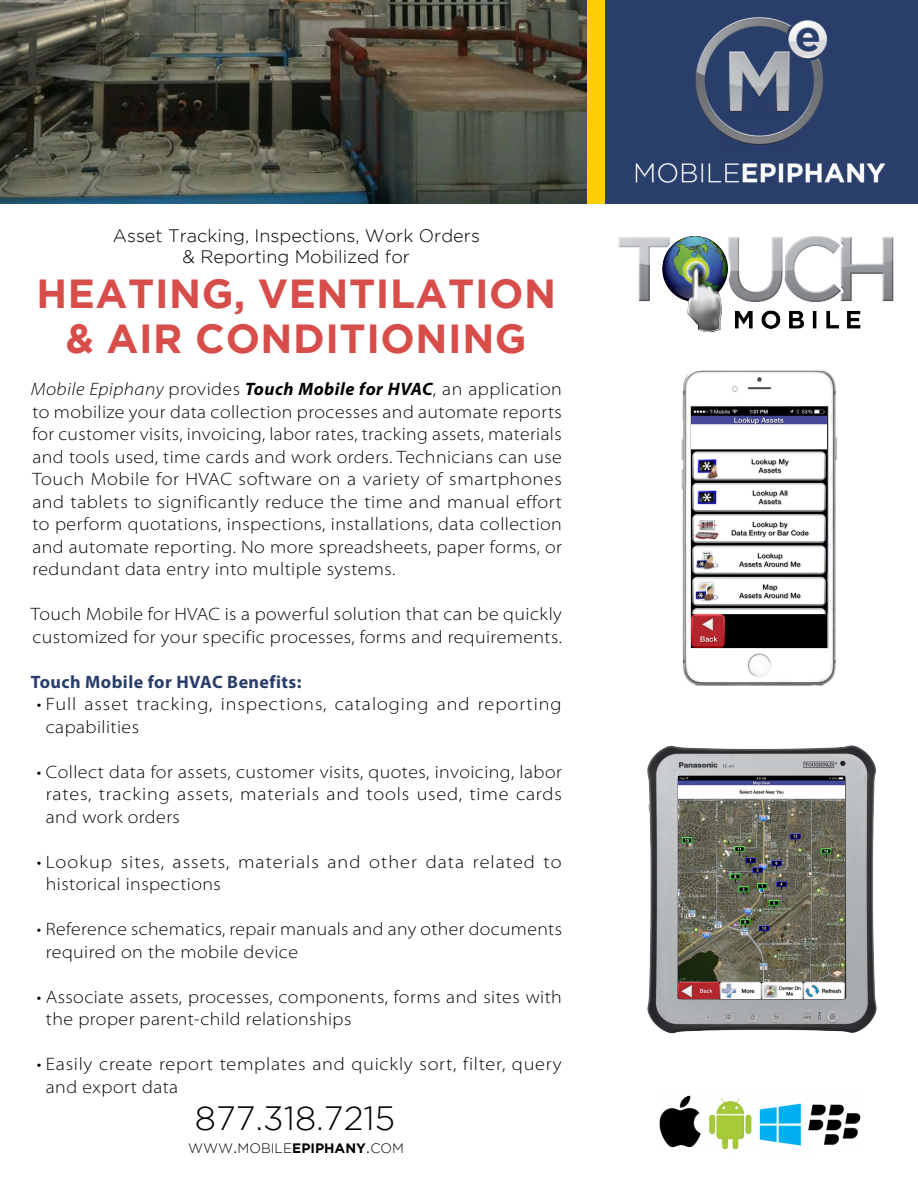
<style>
.page{position:relative;width:918px;height:1188px;background:#fff}
.page>*{position:absolute;margin:0;border:0;box-sizing:border-box;transform-origin:0 0}
.t1{font:700 40.5px/45px "Gotham";letter-spacing:.015em;color:#d74d4a;text-align:center}
.t2{font:300 33.6px "Gotham";color:#000101}
.t3{font:300 semi-expanded 18px/22.5px "Myriad Pro";letter-spacing:.025em;color:#000}
.t4{font:300 semi-expanded 18px/22.5px "Myriad Pro";letter-spacing:.055em;color:#000}
.t5{font:300 semi-expanded 18px/22.5px "Myriad Pro";letter-spacing:.05em;color:#000}
.t6{font:300 18px/21.6px "Gotham";color:#000;text-align:center}
.t7{font:700 18px "Myriad Pro";letter-spacing:.025em;color:#2a3e6b}
.t8{font:300 13.65px "Gotham";color:#000101}
.s1{font-style:italic}
.s2{font-weight:700;font-style:italic;font-stretch:normal}
.s3{font-size:19.5px}
.s4{font-weight:700}
</style>
<div class="page">
<div style="left:605px;top:0;width:313px;height:203px;background:#2a3e6b"></div>
<div style="left:587px;top:0;width:18px;height:203px;background:#ffcd03"></div>
<img style="left:0;top:0;width:587px;height:203px">
<img style="left:635px;top:17px;width:251px;height:166px">
<img style="left:659px;top:1095px;width:202px;height:55px">
<img style="left:681px;top:370px;width:157px;height:316px">
<img style="left:691px;top:407px;width:136px;height:240px">
<img style="left:647px;top:745px;width:230px;height:289px">
<img style="left:678px;top:777px;width:167px;height:221px">
<img style="left:618px;top:236px;width:276px;height:97px">
<p class="t6" style="left:113px;top:224px;width:369px">Asset Tracking, Inspections, Work Orders &amp; Reporting Mobilized for</p>
<h1 class="t1" style="left:37px;top:270px;width:521px">HEATING, VENTILATION &amp; AIR CONDITIONING</h1>
<p class="t3" style="left:31px;top:378px;width:533px;text-align:justify"><span class="s1">Mobile Epiphany</span> provides <span class="s2">Touch Mobile for HVAC</span>, an application to mobilize your data collection processes and automate reports for customer visits, invoicing, labor rates, tracking assets, materials and tools used, time cards and work orders. Technicians can use Touch Mobile for HVAC software on a variety of smartphones and tablets to significantly reduce the time and manual effort to perform quotations, inspections, installations, data collection and automate reporting. No more spreadsheets, paper forms, or redundant data entry into multiple systems.</p>
<p class="t3" style="left:31px;top:603px;width:533px">Touch Mobile for HVAC is a powerful solution that can be quickly customized for your specific processes, forms and requirements.</p>
<p class="t7" style="left:31px;top:670px;width:272px">Touch Mobile for HVAC Benefits:</p>
<p class="t5" style="left:46px;top:693px;width:517px;text-indent:-9px">• Full asset tracking, inspections, cataloging and reporting capabilities</p>
<p class="t3" style="left:46px;top:761px;width:517px;text-align:justify;text-indent:-9px">• Collect data for assets, customer visits, quotes, invoicing, labor rates, tracking assets, materials and tools used, time cards and work orders</p>
<p class="t4" style="left:46px;top:851px;width:517px;text-indent:-9px">• Lookup sites, assets, materials and other data related to historical inspections</p>
<p class="t3" style="left:46px;top:918px;width:518px;text-indent:-9px">• Reference schematics, repair manuals and any other documents required on the mobile device</p>
<p class="t3" style="left:46px;top:986px;width:518px;text-indent:-9px">• Associate assets, processes, components, forms and sites with the proper parent-child relationships</p>
<p class="t3" style="left:46px;top:1053px;width:517px;text-indent:-9px">• Easily create report templates and quickly sort, filter, query and export data</p>
<h2 class="t2" style="left:195px;top:1100px;width:202px">877.318.7215</h2>
<p class="t8" style="left:188px;top:1141px;width:217px">WWW<span class="s3">.</span>MOBILE<span class="s4">EPIPHANY</span><span class="s3">.</span>COM</p>
</div>
